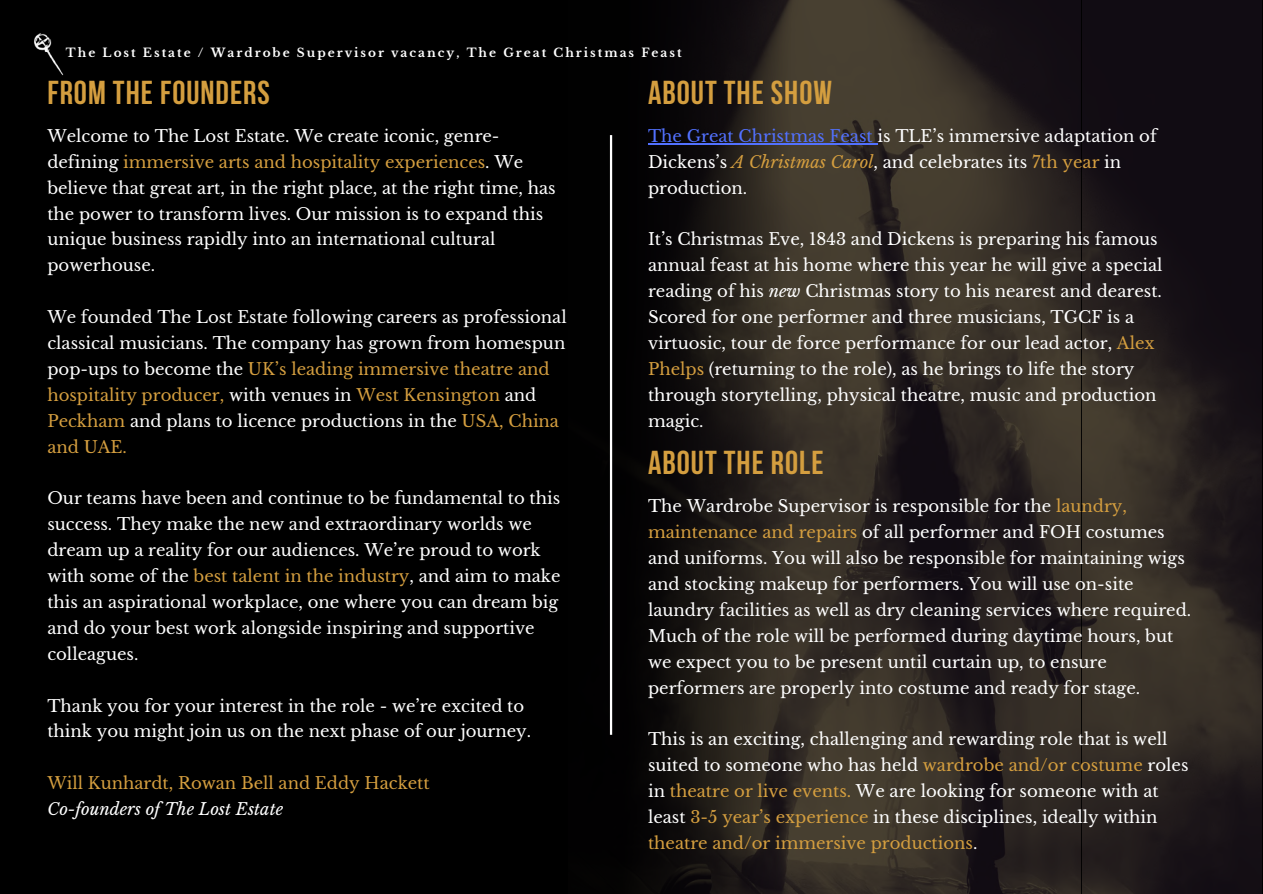
<style>
.page{position:relative;width:1263px;height:894px;background:#fff}
.page>*{position:absolute;margin:0;border:0;box-sizing:border-box;transform-origin:0 0}
.t1{font:700 33px "Bebas Neue";letter-spacing:.03em;color:#d49e3f}
.t2{font:16.5px/25.8px "Libre Baskerville";color:#fff}
.t3{font:16.5px "Libre Baskerville";color:#d49e3f}
.t4{font:italic 16.5px "Libre Baskerville";color:#fff}
.t5{font:700 12px "Libre Baskerville";letter-spacing:.165em;color:#fff}
.s1{color:#d49e3f}
.s2{color:#5271ff}
.s3{font-style:italic;color:#d49e3f}
.s4{font-style:italic}
</style>
<div class="page">
<div style="left:0;top:0;width:1263px;height:893px;background:#000"></div>
<img style="left:1082px;top:0;width:179px;height:893px">
<svg style="left:609px;top:0;width:472px;height:893px"></svg>
<hr style="left:610px;top:135px;width:2px;height:599px;background:#fff">
<img style="left:34px;top:33px;width:30px;height:43px">
<hr style="left:648px;top:143px;width:229px;height:1px;background:#5271ff">
<p class="t5" style="left:66px;top:45px;width:617px">The Lost Estate / Wardrobe Supervisor vacancy, The Great Christmas Feast</p>
<h1 class="t1" style="left:47px;top:79px;width:224px">FROM THE FOUNDERS</h1>
<p class="t2" style="left:47px;top:123px;width:510px">Welcome to The Lost Estate. We create iconic, genre&shy;defining <span class="s1">immersive arts and hospitality experiences</span>. We believe that great art, in the right place, at the right time, has the power to transform lives. Our mission is to expand this unique business rapidly into an international cultural powerhouse.</p>
<p class="t2" style="left:47px;top:304px;width:521px">We founded The Lost Estate following careers as professional classical musicians. The company has grown from homespun pop-ups to become the <span class="s1">UK’s leading immersive theatre and hospitality producer,</span> with venues in <span class="s1">West Kensington</span> and <span class="s1">Peckham</span> and plans to licence productions in the <span class="s1">USA, China and UAE.</span></p>
<p class="t2" style="left:47px;top:485px;width:515px">Our teams have been and continue to be fundamental to this success. They make the new and extraordinary worlds we dream up a reality for our audiences. We’re proud to work with some of the <span class="s1">best talent in the industry</span>, and aim to make this an aspirational workplace, one where you can dream big and do your best work alongside inspiring and supportive colleagues.</p>
<p class="t2" style="left:47px;top:692px;width:485px">Thank you for your interest in the role - we’re excited to think you might join us on the next phase of our journey.</p>
<p class="t3" style="left:47px;top:773px;width:384px">Will Kunhardt, Rowan Bell and Eddy Hackett</p>
<p class="t4" style="left:47px;top:798px;width:237px">Co-founders of The Lost Estate</p>
<h1 class="t1" style="left:648px;top:79px;width:185px">ABOUT THE SHOW</h1>
<p class="t2" style="left:648px;top:123px;width:510px"><span class="s2">The Great Christmas Feast</span> is TLE’s immersive adaptation of<br>Dickens’s <span class="s3">A Christmas Carol</span>, and celebrates its <span class="s1">7th year</span> in production.</p>
<p class="t2" style="left:648px;top:227px;width:516px">It’s Christmas Eve, 1843 and Dickens is preparing his famous annual feast at his home where this year he will give a special reading of his <span class="s4">new</span> Christmas story to his nearest and dearest.<br>Scored for one performer and three musicians, TGCF is a virtuosic, tour de force performance for our lead actor, <span class="s1">Alex Phelps</span> (returning to the role), as he brings to life the story through storytelling, physical theatre, music and production magic.</p>
<h1 class="t1" style="left:648px;top:449px;width:177px">ABOUT THE ROLE</h1>
<p class="t2" style="left:648px;top:493px;width:545px">The Wardrobe Supervisor is responsible for the <span class="s1">laundry, maintenance and repairs</span> of all performer and FOH costumes and uniforms. You will also be responsible for maintaining wigs and stocking makeup for performers. You will use on-site laundry facilities as well as dry cleaning services where required.<br>Much of the role will be performed during daytime hours, but we expect you to be present until curtain up, to ensure performers are properly into costume and ready for stage.</p>
<p class="t2" style="left:648px;top:726px;width:542px">This is an exciting, challenging and rewarding role that is well suited to someone who has held <span class="s1">wardrobe and/or costume</span> roles in <span class="s1">theatre or live events.</span> We are looking for someone with at least <span class="s1">3-5 year’s experience</span> in these disciplines, ideally within <span class="s1">theatre and/or immersive productions</span>.</p>
</div>
